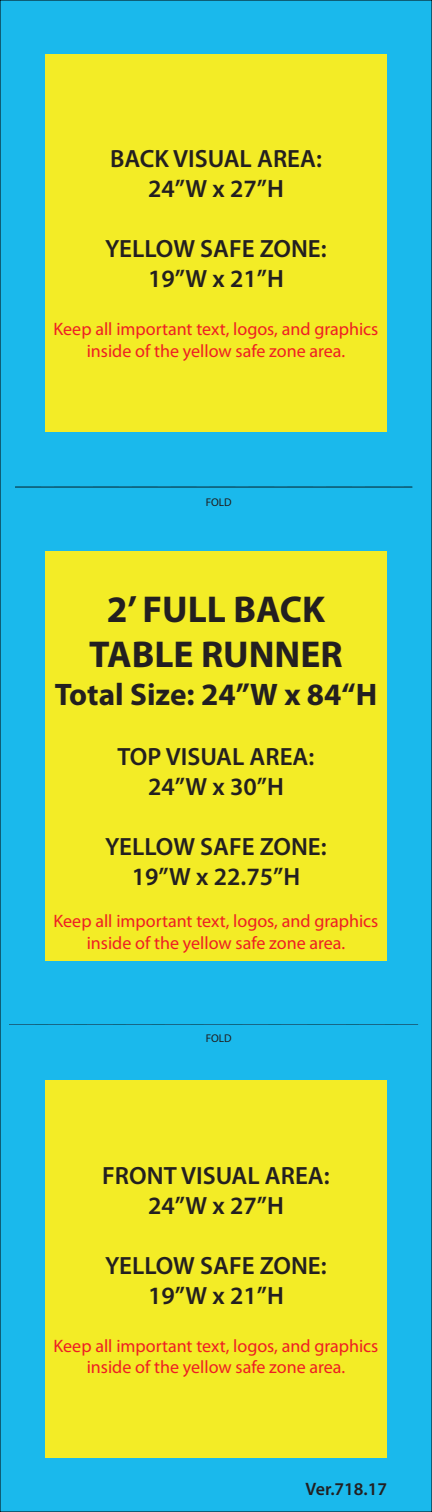
<style>
.page{position:relative;width:432px;height:1512px;background:#1ab9ec}
.page>*{position:absolute;margin:0;border:0;box-sizing:border-box;transform-origin:0 0}
.t1{font:700 37.5px/45px "Myriad Pro";color:#231f20;text-align:center}
.t2{font:700 31.25px "Myriad Pro";color:#231f20}
.t3{font:600 25px/30px "Myriad Pro";color:#231f20;text-align:center}
.t4{font:18px/21.6px "Myriad Pro";color:#ee1d23;text-align:center}
.t5{font:600 18px "Myriad Pro";color:#231f20}
.t6{font:11.25px "Myriad Pro";color:#201d1e}
</style>
<div class="page">
<div style="left:45px;top:1080px;width:342px;height:378px;background:#f3ec26"></div>
<div style="left:45px;top:54px;width:342px;height:378px;background:#f3ec26"></div>
<div style="left:45px;top:551px;width:342px;height:410px;background:#f3ec26"></div>
<svg style="left:9px;top:1024px;width:409px;height:1px"></svg>
<h3 class="t3" style="left:110px;top:143px;width:213px">BACK VISUAL AREA:<br>24”W x 27”H</h3>
<h3 class="t3" style="left:105px;top:233px;width:223px">YELLOW SAFE ZONE:<br>19”W x 21”H</h3>
<p class="t4" style="left:54px;top:318px;width:326px">Keep all important text, logos, and graphics inside of the yellow safe zone area.</p>
<p class="t6" style="left:206px;top:495px;width:28px">FOLD</p>
<h1 class="t1" style="left:89px;top:586px;width:255px">2’ FULL BACK<br>TABLE RUNNER</h1>
<h2 class="t2" style="left:55px;top:674px;width:324px">Total Size: 24”W x 84“H</h2>
<h3 class="t3" style="left:118px;top:741px;width:198px">TOP VISUAL AREA:<br>24”W x 30”H</h3>
<h3 class="t3" style="left:105px;top:831px;width:223px">YELLOW SAFE ZONE:<br>19”W x 22.75”H</h3>
<p class="t4" style="left:54px;top:910px;width:326px">Keep all important text, logos, and graphics inside of the yellow safe zone area.</p>
<p class="t6" style="left:206px;top:1031px;width:28px">FOLD</p>
<h3 class="t3" style="left:102px;top:1160px;width:229px">FRONT VISUAL AREA:<br>24”W x 27”H</h3>
<h3 class="t3" style="left:105px;top:1250px;width:223px">YELLOW SAFE ZONE:<br>19”W x 21”H</h3>
<p class="t4" style="left:54px;top:1335px;width:326px">Keep all important text, logos, and graphics inside of the yellow safe zone area.</p>
<p class="t5" style="left:306px;top:1478px;width:83px">Ver.718.17</p>
</div>
